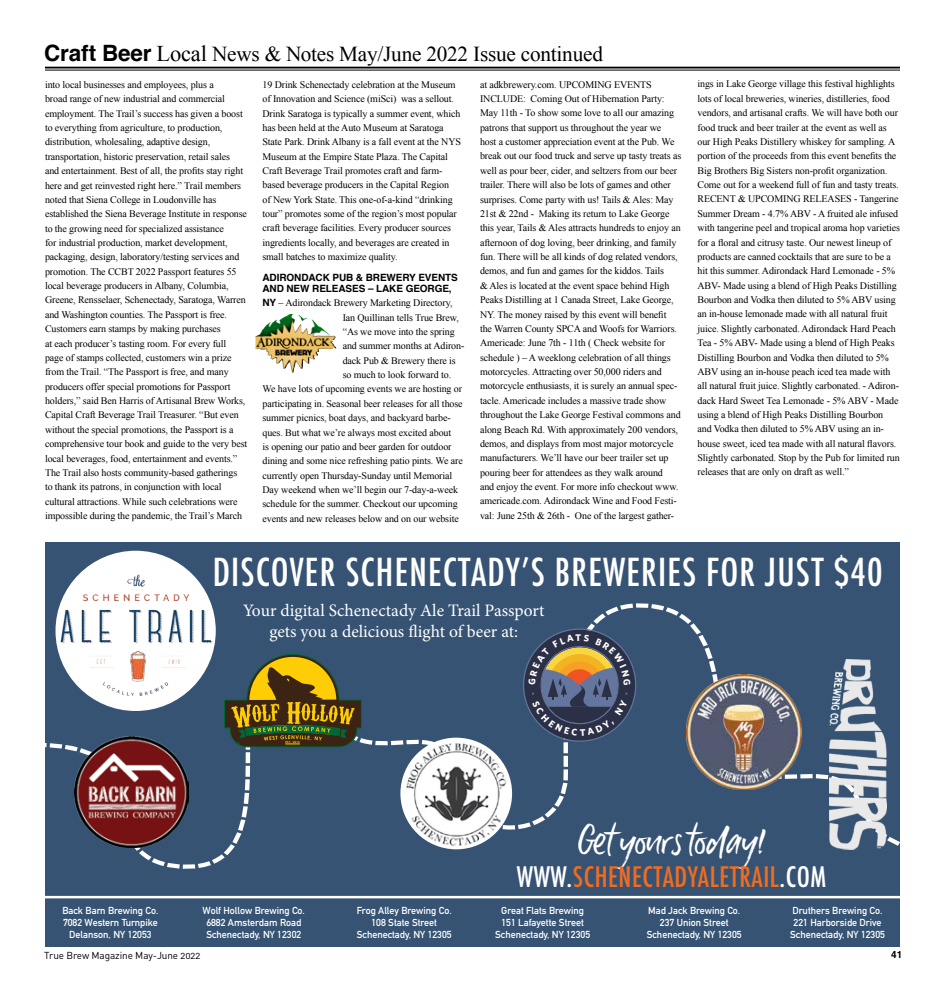
<style>
.page{position:relative;width:945px;height:990px;background:#fff}
.page>*{position:absolute;margin:0;border:0;box-sizing:border-box;transform-origin:0 0}
.t1{font:500 condensed 37.5px "Futura";letter-spacing:.03em;color:#fff}
.t2{font:500 condensed 27.5px "Futura";letter-spacing:.02em;color:#ef6c21}
.t3{font:22.5px "Blue Liquid";color:#fff}
.t4{font:21.25px "Times New Roman";letter-spacing:-.01em;color:#000}
.t5{font:17.5px/21px "Minion Pro";color:#fff;text-align:center}
.t6{font:10px/14.4px "Times New Roman";letter-spacing:-.01em;color:#000}
.t7{font:700 10px/12px "DIN Alternate";color:#fff;text-align:center}
.t8{font:700 10px/10.8px "Helvetica";letter-spacing:-.01em;color:#000}
.t9{font:10px "DIN Regular Alternate";letter-spacing:-.01em;color:#000}
.t10{font:700 2.88px "Century Gothic";letter-spacing:.1em;color:#ffcd05}
.s1{font-family:"Helvetica";font-weight:700;font-size:22.5px}
.s2{font-size:22.5px}
.s3{font-family:"Helvetica";font-weight:700}
.s4{color:#fff}
</style>
<div class="page">
<hr style="left:45px;top:67px;width:855px;height:2px;background:#000">
<hr style="left:45px;top:70px;width:855px;height:1px;background:#000">
<div style="left:45px;top:542px;width:855px;height:405px;background:#365373"></div>
<svg style="left:45px;top:603px;width:855px;height:266px"></svg>
<svg style="left:224px;top:654px;width:138px;height:93px"></svg>
<img style="left:75px;top:737px;width:113px;height:111px">
<img style="left:686px;top:674px;width:115px;height:115px">
<img style="left:830px;top:660px;width:56px;height:189px">
<div style="left:56px;top:551px;width:160px;height:160px;background:#fff;border-radius:50%"></div>
<img style="left:60px;top:573px;width:156px;height:123px">
<img style="left:400px;top:738px;width:112px;height:111px;border-radius:56px">
<hr style="left:45px;top:896px;width:855px;height:2px;background:#fff">
<img style="left:255px;top:314px;width:81px;height:59px">
<svg style="left:523px;top:629px;width:113px;height:113px"></svg>
<h3 class="t4" style="left:44px;top:40px;width:560px"><span class="s1">Craft Beer</span> <span class="s2">Local</span> News &amp; Notes May/June 2022 Issue continued</h3>
<p class="t6" style="left:45px;top:77px;width:204px">into local businesses and employees, plus a<br>broad range of new industrial and commercial employment. The Trail’s success has given a boost to everything from agriculture, to production, distribution, wholesaling, adaptive design, transportation, historic preservation, retail sales<br>and entertainment. Best of all, the profits stay right here and get reinvested right here.” Trail members noted that Siena College in Loudonville has established the Siena Beverage Institute in response to the growing need for specialized assistance<br>for industrial production, market development, packaging, design, laboratory/testing services and promotion. The CCBT 2022 Passport features 55 local beverage producers in Albany, Columbia, Greene, Rensselaer, Schenectady, Saratoga, Warren and Washington counties. The Passport is free.<br>Customers earn stamps by making purchases<br>at each producer’s tasting room. For every full page of stamps collected, customers win a prize from the Trail. “The Passport is free, and many producers offer special promotions for Passport holders,” said Ben Harris of Artisanal Brew Works, Capital Craft Beverage Trail Treasurer. “But even without the special promotions, the Passport is a comprehensive tour book and guide to the very best local beverages, food, entertainment and events.” The Trail also hosts community-based gatherings to thank its patrons, in conjunction with local cultural attractions. While such celebrations were impossible during the pandemic, the Trail’s March</p>
<p class="t6" style="left:262px;top:77px;width:200px">19 Drink Schenectady celebration at the Museum of Innovation and Science (miSci) was a sellout.<br>Drink Saratoga is typically a summer event, which has been held at the Auto Museum at Saratoga State Park. Drink Albany is a fall event at the NYS Museum at the Empire State Plaza. The Capital Craft Beverage Trail promotes craft and farm&shy;based beverage producers in the Capital Region<br>of New York State. This one-of-a-kind “drinking tour” promotes some of the region’s most popular craft beverage facilities. Every producer sources ingredients locally, and beverages are created in small batches to maximize quality.</p>
<p class="t8" style="left:262px;top:272px;width:197px">ADIRONDACK PUB &amp; BREWERY EVENTS<br>AND NEW RELEASES – LAKE GEORGE,</p>
<p class="t6" style="left:262px;top:295px;width:192px"><span class="s3">NY</span> – Adirondack Brewery Marketing Directory,</p>
<p class="t6" style="left:343px;top:310px;width:118px">Ian Quillinan tells True Brew,</p>
<p class="t6" style="left:343px;top:324px;width:114px">“As we move into the spring</p>
<p class="t6" style="left:343px;top:339px;width:123px">and summer months at Adiron-</p>
<p class="t6" style="left:343px;top:353px;width:115px">dack Pub &amp; Brewery there is</p>
<p class="t6" style="left:343px;top:367px;width:110px">so much to look forward to.</p>
<p class="t6" style="left:262px;top:382px;width:201px">We have lots of upcoming events we are hosting or</p>
<p class="t6" style="left:262px;top:396px;width:202px">participating in. Seasonal beer releases for all those</p>
<p class="t6" style="left:262px;top:410px;width:190px">summer picnics, boat days, and backyard barbe-</p>
<p class="t6" style="left:262px;top:425px;width:190px">ques. But what we’re always most excited about</p>
<p class="t6" style="left:262px;top:439px;width:191px">is opening our patio and beer garden for outdoor</p>
<p class="t6" style="left:262px;top:454px;width:202px">dining and some nice refreshing patio pints. We are</p>
<p class="t6" style="left:262px;top:468px;width:191px">currently open Thursday-Sunday until Memorial</p>
<p class="t6" style="left:262px;top:482px;width:197px">Day weekend when we’ll begin our 7-day-a-week</p>
<p class="t6" style="left:262px;top:497px;width:197px">schedule for the summer. Checkout our upcoming</p>
<p class="t6" style="left:262px;top:511px;width:198px">events and new releases below and on our website</p>
<p class="t6" style="left:480px;top:77px;width:203px">at adkbrewery.com. UPCOMING EVENTS INCLUDE: Coming Out of Hibernation Party:<br>May 11th - To show some love to all our amazing patrons that support us throughout the year we<br>host a customer appreciation event at the Pub. We break out our food truck and serve up tasty treats as well as pour beer, cider, and seltzers from our beer trailer. There will also be lots of games and other surprises. Come party with us! Tails &amp; Ales: May 21st &amp; 22nd - Making its return to Lake George this year, Tails &amp; Ales attracts hundreds to enjoy an afternoon of dog loving, beer drinking, and family fun. There will be all kinds of dog related vendors, demos, and fun and games for the kiddos. Tails<br>&amp; Ales is located at the event space behind High Peaks Distilling at 1 Canada Street, Lake George, NY. The money raised by this event will benefit<br>the Warren County SPCA and Woofs for Warriors.<br>Americade: June 7th - 11th ( Check website for schedule ) – A weeklong celebration of all things motorcycles. Attracting over 50,000 riders and motorcycle enthusiasts, it is surely an annual spec&shy;tacle. Americade includes a massive trade show throughout the Lake George Festival commons and along Beach Rd. With approximately 200 vendors, demos, and displays from most major motorcycle manufacturers. We’ll have our beer trailer set up pouring beer for attendees as they walk around<br>and enjoy the event. For more info checkout www. americade.com. Adirondack Wine and Food Festi&shy;val: June 25th &amp; 26th - One of the largest gather-</p>
<p class="t6" style="left:698px;top:77px;width:204px">ings in Lake George village this festival highlights lots of local breweries, wineries, distilleries, food vendors, and artisanal crafts. We will have both our food truck and beer trailer at the event as well as our High Peaks Distillery whiskey for sampling. A portion of the proceeds from this event benefits the Big Brothers Big Sisters non-profit organization.<br>Come out for a weekend full of fun and tasty treats.<br>RECENT &amp; UPCOMING RELEASES - Tangerine Summer Dream - 4.7% ABV - A fruited ale infused with tangerine peel and tropical aroma hop varieties for a floral and citrusy taste. Our newest lineup of products are canned cocktails that are sure to be a hit this summer. Adirondack Hard Lemonade - 5% ABV- Made using a blend of High Peaks Distilling Bourbon and Vodka then diluted to 5% ABV using an in-house lemonade made with all natural fruit juice. Slightly carbonated. Adirondack Hard Peach Tea - 5% ABV- Made using a blend of High Peaks Distilling Bourbon and Vodka then diluted to 5% ABV using an in-house peach iced tea made with all natural fruit juice. Slightly carbonated. - Adiron&shy;dack Hard Sweet Tea Lemonade - 5% ABV - Made using a blend of High Peaks Distilling Bourbon<br>and Vodka then diluted to 5% ABV using an in&shy;house sweet, iced tea made with all natural flavors.<br>Slightly carbonated. Stop by the Pub for limited run releases that are only on draft as well.”</p>
<h1 class="t1" style="left:213px;top:548px;width:671px">DISCOVER SCHENECTADY’S BREWERIES FOR JUST $40</h1>
<h3 class="t5" style="left:243px;top:600px;width:303px">Your digital Schenectady Ale Trail Passport gets you a delicious flight of beer at:</h3>
<p class="t7" style="left:62px;top:904px;width:97px">Back Barn Brewing Co.<br>7082 Western Turnpike<br>Delanson, NY 12053</p>
<p class="t10" style="left:285px;top:740px;width:16px">EST. 2012</p>
<h3 class="t3" style="left:579px;top:834px;width:187px">Get yours today!</h3>
<h2 class="t2" style="left:517px;top:860px;width:311px"><span class="s4">WWW.</span>SCHENECTADYALETRAIL<span class="s4">.COM</span></h2>
<p class="t7" style="left:203px;top:904px;width:104px">Wolf Hollow Brewing Co.<br>6882 Amsterdam Road<br>Schenectady, NY 12302</p>
<p class="t7" style="left:647px;top:904px;width:96px">Mad Jack Brewing Co.<br>237 Union Street<br>Schenectady, NY 12305</p>
<p class="t7" style="left:790px;top:904px;width:96px">Druthers Brewing Co.<br>221 Harborside Drive<br>Schenectady, NY 12305</p>
<p class="t7" style="left:357px;top:904px;width:96px">Frog Alley Brewing Co.<br>108 State Street<br>Schenectady, NY 12305</p>
<p class="t7" style="left:495px;top:904px;width:96px">Great Flats Brewing<br>151 Lafayette Street<br>Schenectady, NY 12305</p>
<p class="t9" style="left:44px;top:949px;width:158px">True Brew Magazine May-June 2022</p>
<p class="t8" style="left:891px;top:949px;width:13px">41</p>
</div>
